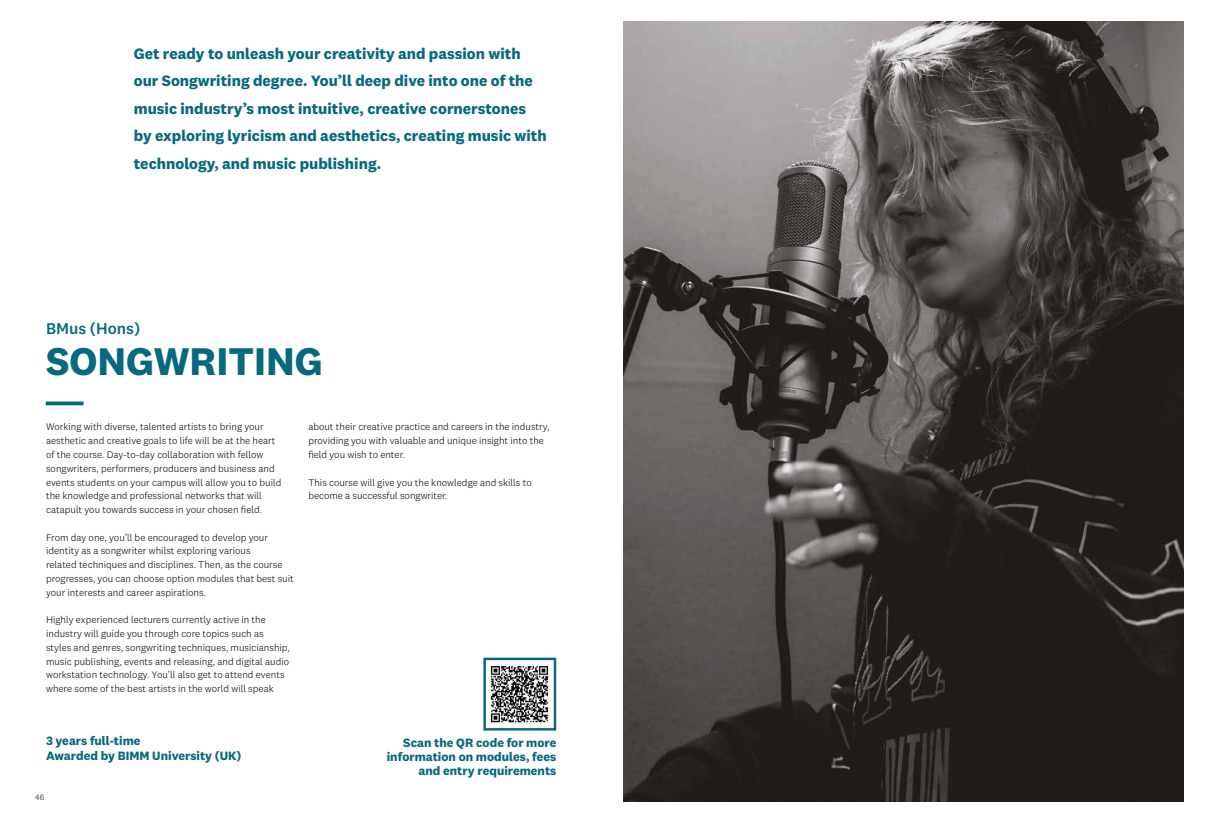
<style>
.page{position:relative;width:1205px;height:823px;background:#fff}
.page>*{position:absolute;margin:0;border:0;box-sizing:border-box;transform-origin:0 0}
.t1{font:700 40px "National 2";color:#06697f}
.t2{font:500 16.25px "National 2";color:#06697f}
.t3{font:700 15.62px/27.5px "National 2";color:#06697f}
.t4{font:700 12.5px/13.8px "National 2";color:#06697f;text-align:right}
.t5{font:300 10px/13.8px "National 2";color:#000}
.t6{font:300 8.12px "National 2";color:#000}
</style>
<div class="page">
<svg style="left:46px;top:401px;width:38px;height:4px"></svg>
<img style="left:624px;top:21px;width:559px;height:779px">
<div style="left:483px;top:657px;width:73px;height:73px;border:2px solid #06697f"></div>
<img style="left:487px;top:660px;width:66px;height:63px">
<p class="t3" style="left:134px;top:39px;width:414px">Get ready to unleash your creativity and passion with our Songwriting degree. You’ll deep dive into one of the music industry’s most intuitive, creative cornerstones by exploring lyricism and aesthetics, creating music with technology, and music publishing.</p>
<h2 class="t2" style="left:46px;top:318px;width:96px">BMus (Hons)</h2>
<h1 class="t1" style="left:46px;top:337px;width:278px">SONGWRITING</h1>
<p class="t5" style="left:46px;top:420px;width:237px">Working with diverse, talented artists to bring your aesthetic and creative goals to life will be at the heart of the course. Day-to-day collaboration with fellow songwriters, performers, producers and business and events students on your campus will allow you to build the knowledge and professional networks that will catapult you towards success in your chosen field.</p>
<p class="t5" style="left:46px;top:530px;width:249px">From day one, you’ll be encouraged to develop your identity as a songwriter whilst exploring various<br>related techniques and disciplines. Then, as the course progresses, you can choose option modules that best suit your interests and career aspirations.</p>
<p class="t5" style="left:46px;top:612px;width:245px">Highly experienced lecturers currently active in the industry will guide you through core topics such as styles and genres, songwriting techniques, musicianship, music publishing, events and releasing, and digital audio workstation technology. You’ll also get to attend events where some of the best artists in the world will speak</p>
<p class="t5" style="left:308px;top:420px;width:243px">about their creative practice and careers in the industry, providing you with valuable and unique insight into the field you wish to enter.</p>
<p class="t5" style="left:308px;top:475px;width:225px">This course will give you the knowledge and skills to become a successful songwriter.</p>
<p class="t4" style="left:46px;top:732px;width:197px;line-height:15px;text-align:left">3 years full-time<br>Awarded by BIMM University (UK)</p>
<p class="t6" style="left:35px;top:792px;width:11px">46</p>
<p class="t4" style="left:387px;top:735px;width:171px">Scan the QR code for more information on modules, fees and entry requirements</p>
</div>
